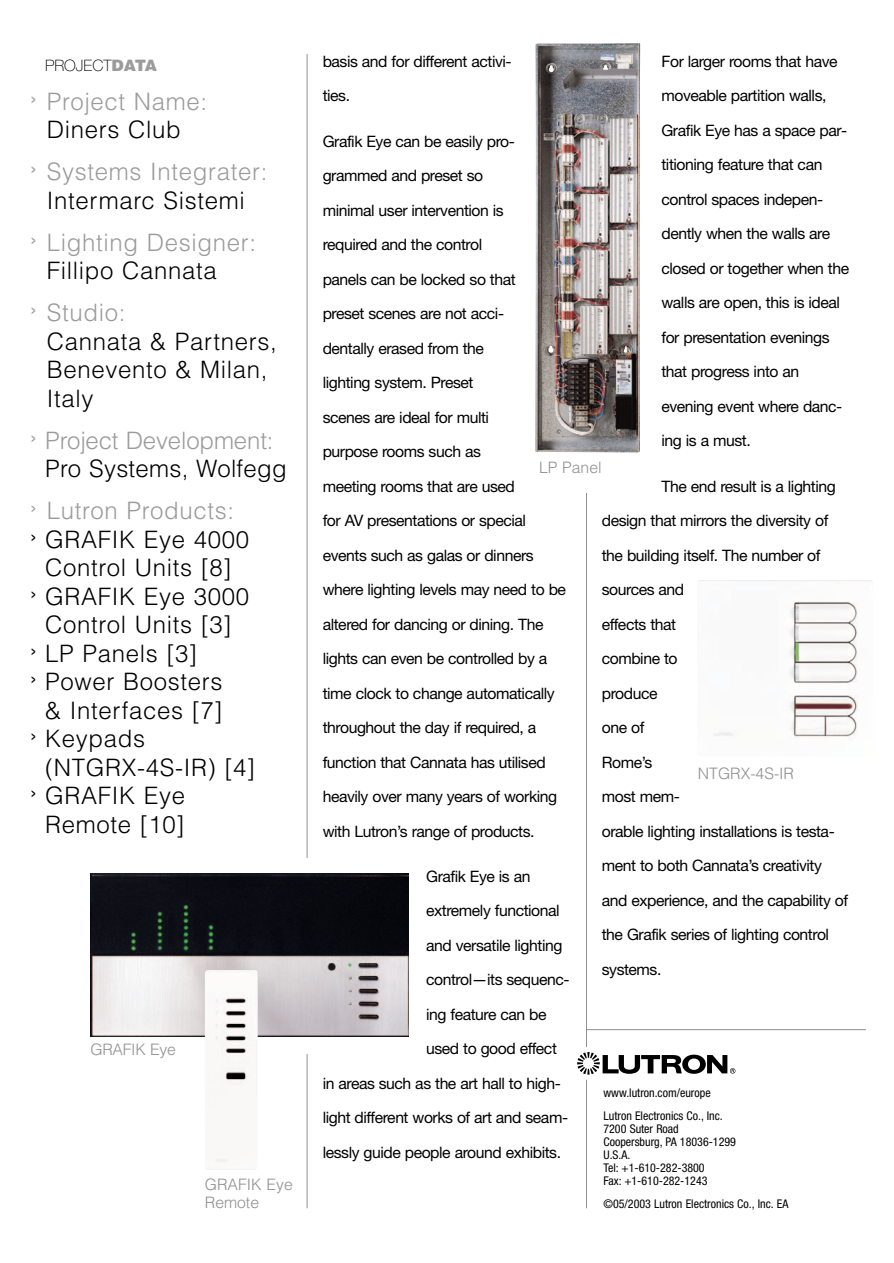
<style>
.page{position:relative;width:894px;height:1263px;background:#fff}
.page>*{position:absolute;margin:0;border:0;box-sizing:border-box;transform-origin:0 0}
.t1{font:300 24px/28.5px "Helvetica";letter-spacing:.03em;color:#000}
.t2{font:300 24px "Helvetica";letter-spacing:.03em;color:#9b9b9b}
.t3{font:300 24px "Helvetica";letter-spacing:-.005em;color:#9b9b9b}
.t4{font:300 24px "Helvetica";letter-spacing:.01em;color:#000}
.t5{font:15.75px/34.5px "Helvetica Neue";letter-spacing:-.03em;color:#000}
.t6{font:300 15.75px/18.8px "Helvetica";color:#909090}
.t7{font:100 15.75px "Helvetica Neue";color:#000}
.t8{font:condensed 12px/13px "Helvetica Neue";color:#000}
.s1{font-family:"Helvetica";font-weight:900;color:#9b9b9b}
</style>
<div class="page">
<svg style="left:577px;top:1052px;width:158px;height:23px"></svg>
<hr style="left:586px;top:54px;width:1px;height:993px;background:#909090">
<hr style="left:586px;top:1080px;width:1px;height:128px;background:#909090">
<hr style="left:307px;top:54px;width:1px;height:1154px;background:#909090">
<hr style="left:587px;top:1029px;width:279px;height:1px;background:#909090">
<div style="left:294px;top:858px;width:43px;height:196px;background:#fff"></div>
<img style="left:90px;top:874px;width:319px;height:162px">
<img style="left:699px;top:580px;width:173px;height:159px">
<img style="left:535px;top:43px;width:105px;height:409px">
<img style="left:205px;top:970px;width:53px;height:200px">
<p class="t7" style="left:45px;top:59px;width:114px">PROJECT<span class="s1">DATA</span></p>
<h1 class="t2" style="left:29px;top:93px;width:180px">› Project Name:</h1>
<h1 class="t1" style="left:47px;top:118px;width:135px">Diners Club</h1>
<h1 class="t2" style="left:29px;top:163px;width:240px">› Systems Integrater:</h1>
<h1 class="t1" style="left:47px;top:188px;width:199px">Intermarc Sistemi</h1>
<h1 class="t2" style="left:29px;top:234px;width:229px">› Lighting Designer:</h1>
<h1 class="t1" style="left:47px;top:259px;width:172px">Fillipo Cannata</h1>
<h1 class="t2" style="left:29px;top:304px;width:98px">› Studio:</h1>
<h1 class="t1" style="left:47px;top:329px;width:231px">Cannata &amp; Partners,<br>Benevento &amp; Milan,<br>Italy</h1>
<h1 class="t3" style="left:29px;top:432px;width:246px">› Project Development:</h1>
<h1 class="t4" style="left:45px;top:460px;width:243px">Pro Systems, Wolfegg</h1>
<h1 class="t2" style="left:29px;top:502px;width:207px">› Lutron Products:</h1>
<h1 class="t1" style="left:29px;top:527px;width:222px">› GRAFIK Eye 4000</h1>
<h1 class="t1" style="left:45px;top:556px;width:188px">Control Units [8]</h1>
<h1 class="t1" style="left:29px;top:584px;width:222px">› GRAFIK Eye 3000</h1>
<h1 class="t1" style="left:45px;top:613px;width:188px">Control Units [3]</h1>
<h1 class="t1" style="left:29px;top:641px;width:170px">› LP Panels [3]</h1>
<h1 class="t1" style="left:29px;top:670px;width:195px">› Power Boosters</h1>
<h1 class="t1" style="left:45px;top:698px;width:179px">&amp; Interfaces [7]</h1>
<h1 class="t1" style="left:29px;top:727px;width:118px">› Keypads</h1>
<h1 class="t1" style="left:45px;top:755px;width:211px">(NTGRX-4S-IR) [4]</h1>
<h1 class="t1" style="left:29px;top:784px;width:158px">› GRAFIK Eye</h1>
<h1 class="t1" style="left:45px;top:812px;width:141px">Remote [10]</h1>
<p class="t6" style="left:90px;top:1041px;width:87px">GRAFIK Eye</p>
<p class="t6" style="left:205px;top:1176px;width:89px">GRAFIK Eye<br>Remote</p>
<p class="t5" style="left:323px;top:45px;width:190px">basis and for different activi&shy;ties.</p>
<p class="t5" style="left:323px;top:125px;width:245px">Grafik Eye can be easily pro&shy;grammed and preset so<br>minimal user intervention is<br>required and the control<br>panels can be locked so that<br>preset scenes are not acci-<br>dentally erased from the<br>lighting system. Preset<br>scenes are ideal for multi<br>purpose rooms such as<br>meeting rooms that are used<br>for AV presentations or special events such as galas or dinners where lighting levels may need to be altered for dancing or dining. The lights can even be controlled by a time clock to change automatically throughout the day if required, a function that Cannata has utilised heavily over many years of working with Lutron’s range of products.</p>
<p class="t5" style="left:426px;top:861px;width:106px">Grafik Eye is an</p>
<p class="t5" style="left:426px;top:895px;width:135px">extremely functional</p>
<p class="t5" style="left:426px;top:930px;width:138px">and versatile lighting</p>
<p class="t5" style="left:426px;top:964px;width:145px">control—its sequenc-</p>
<p class="t5" style="left:426px;top:999px;width:122px">ing feature can be</p>
<p class="t5" style="left:426px;top:1033px;width:132px">used to good effect</p>
<p class="t5" style="left:323px;top:1068px;width:240px">in areas such as the art hall to high-</p>
<p class="t5" style="left:323px;top:1102px;width:247px">light different works of art and seam-</p>
<p class="t5" style="left:323px;top:1137px;width:240px">lessly guide people around exhibits.</p>
<p class="t5" style="left:661px;top:45px;width:189px">For larger rooms that have moveable partition walls,<br>Grafik Eye has a space par&shy;titioning feature that can control spaces indepen&shy;dently when the walls are closed or together when the walls are open, this is ideal for presentation evenings that progress into an evening event where danc&shy;ing is a must.</p>
<p class="t5" style="left:602px;top:470px;width:248px;text-indent:60px">The end result is a lighting design that mirrors the diversity of the building itself. The number of sources and<br>effects that<br>combine to<br>produce<br>one of<br>Rome’s<br>most mem-<br>orable lighting installations is testa&shy;ment to both Cannata’s creativity and experience, and the capability of the Grafik series of lighting control systems.</p>
<p class="t6" style="left:539px;top:459px;width:64px">LP Panel</p>
<p class="t6" style="left:698px;top:765px;width:98px">NTGRX-4S-IR</p>
<p class="t8" style="left:603px;top:1083px;width:121px;line-height:22.8px">www.lutron.com/europe<br>Lutron Electronics Co., Inc.</p>
<p class="t8" style="left:603px;top:1124px;width:134px">7200 Suter Road<br>Coopersburg, PA 18036-1299<br>U.S.A.<br>Tel: +1-610-282-3800<br>Fax: +1-610-282-1243</p>
<p class="t8" style="left:603px;top:1198px;width:187px">©05/2003 Lutron Electronics Co., Inc. EA</p>
</div>
